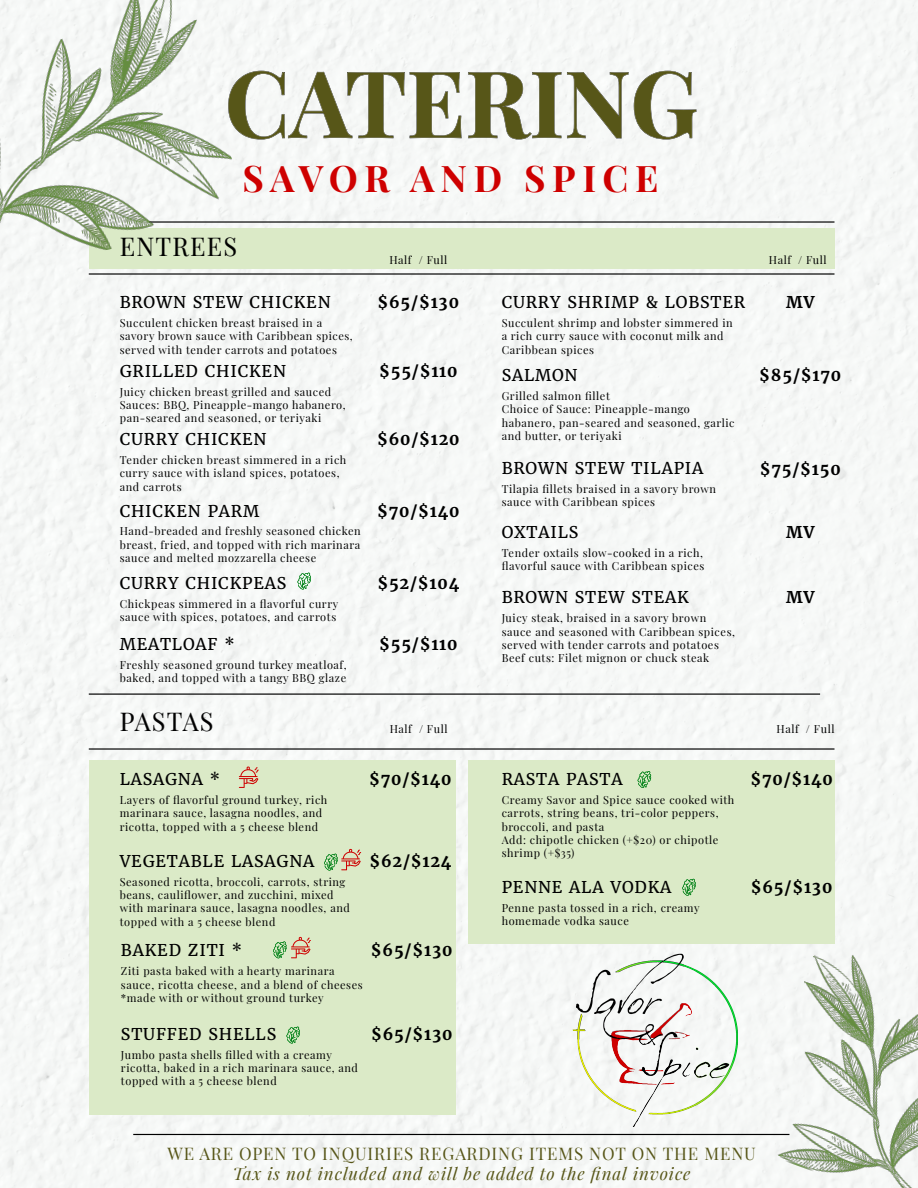
<style>
.page{position:relative;width:918px;height:1188px;background:#fff}
.page>*{position:absolute;margin:0;border:0;box-sizing:border-box;transform-origin:0 0}
.t1{font:700 92.4px "Playfair Display";color:#575618}
.t2{font:700 36.75px "Playfair Display";letter-spacing:.175em;color:#ce0000}
.t3{font:25.2px "Playfair Display";letter-spacing:.05em;color:#000}
.t4{font:italic 17.1px "Playfair Display";letter-spacing:.05em;color:#575618}
.t5{font:17.1px "Playfair Display";letter-spacing:.05em;color:#575618}
.t6{font:16.2px "Merriweather";letter-spacing:.05em;color:#000}
.t7{font:700 16.2px "Merriweather";letter-spacing:.05em;color:#000}
.t8{font:10.95px/13.2px "Playfair Display";letter-spacing:.05em;color:#000}
</style>
<div class="page">
<div style="left:1px;top:0;width:917px;height:1188px;background:#f6f8f6"></div>
<svg style="left:246px;top:71px;width:450px;height:69px"></svg>
<img style="left:744px;top:941px;width:174px;height:247px">
<hr style="left:133px;top:1134px;width:656px;height:1px;background:#000">
<hr style="left:149px;top:221px;width:686px;height:2px;background:#000">
<hr style="left:89px;top:694px;width:731px;height:1px;background:#000">
<hr style="left:89px;top:273px;width:746px;height:2px;background:#000">
<div style="left:89px;top:228px;width:367px;height:40px;background:#dbeac7"></div>
<div style="left:448px;top:228px;width:387px;height:40px;background:#dbeac7"></div>
<img style="left:0;top:0;width:246px;height:277px">
<div style="left:89px;top:760px;width:367px;height:355px;background:#dbeac7"></div>
<img style="left:567px;top:950px;width:177px;height:177px">
<hr style="left:89px;top:748px;width:746px;height:2px;background:#000">
<svg style="left:121px;top:712px;width:91px;height:19px"></svg>
<div style="left:468px;top:760px;width:367px;height:184px;background:#dbeac7"></div>
<svg style="left:297px;top:573px;width:14px;height:16px"></svg>
<svg style="left:682px;top:879px;width:14px;height:17px"></svg>
<svg style="left:286px;top:1027px;width:14px;height:16px"></svg>
<svg style="left:638px;top:771px;width:13px;height:17px"></svg>
<svg style="left:239px;top:767px;width:20px;height:21px"></svg>
<svg style="left:324px;top:849px;width:37px;height:22px"></svg>
<svg style="left:273px;top:937px;width:38px;height:21px"></svg>
<h1 class="t1" style="left:225px;top:30px;width:475px">CATERING</h1>
<h2 class="t2" style="left:243px;top:150px;width:417px">SAVOR AND SPICE</h2>
<h3 class="t3" style="left:120px;top:226px;width:119px">ENTREES</h3>
<h3 class="t6" style="left:120px;top:292px;width:212px">BROWN STEW CHICKEN</h3>
<p class="t8" style="left:120px;top:316px;width:235px">Succulent chicken breast braised in a savory brown sauce with Caribbean spices, served with tender carrots and potatoes</p>
<p class="t8" style="left:389px;top:253px;width:59px">Half / Full</p>
<p class="t8" style="left:769px;top:253px;width:59px">Half / Full</p>
<h3 class="t7" style="left:378px;top:292px;width:83px">$65/$130</h3>
<h3 class="t6" style="left:502px;top:292px;width:245px">CURRY SHRIMP &amp; LOBSTER</h3>
<p class="t8" style="left:502px;top:316px;width:233px">Succulent shrimp and lobster simmered in a rich curry sauce with coconut milk and<br>Caribbean spices</p>
<h3 class="t7" style="left:786px;top:292px;width:30px">MV</h3>
<h3 class="t6" style="left:120px;top:361px;width:168px">GRILLED CHICKEN</h3>
<h3 class="t7" style="left:379px;top:361px;width:80px">$55/$110</h3>
<p class="t8" style="left:120px;top:384px;width:228px">Juicy chicken breast grilled and sauced<br>Sauces: BBQ, Pineapple-mango habanero, pan-seared and seasoned, or teriyaki</p>
<h3 class="t6" style="left:120px;top:429px;width:148px">CURRY CHICKEN</h3>
<p class="t8" style="left:120px;top:453px;width:228px">Tender chicken breast simmered in a rich curry sauce with island spices, potatoes, and carrots</p>
<h3 class="t6" style="left:120px;top:501px;width:141px">CHICKEN PARM</h3>
<p class="t8" style="left:120px;top:524px;width:242px;text-align:justify">Hand-breaded and freshly seasoned chicken breast, fried, and topped with rich marinara sauce and melted mozzarella cheese</p>
<h3 class="t6" style="left:120px;top:573px;width:168px">CURRY CHICKPEAS</h3>
<p class="t8" style="left:120px;top:596px;width:220px">Chickpeas simmered in a flavorful curry sauce with spices, potatoes, and carrots</p>
<h3 class="t6" style="left:120px;top:634px;width:117px">MEATLOAF *</h3>
<p class="t8" style="left:120px;top:658px;width:228px">Freshly seasoned ground turkey meatloaf, baked, and topped with a tangy BBQ glaze</p>
<h3 class="t3" style="left:120px;top:702px;width:95px">PASTAS</h3>
<h3 class="t7" style="left:377px;top:429px;width:84px">$60/$120</h3>
<h3 class="t7" style="left:377px;top:501px;width:84px">$70/$140</h3>
<h3 class="t7" style="left:377px;top:572px;width:83px">$52/$104</h3>
<h3 class="t7" style="left:379px;top:634px;width:80px">$55/$110</h3>
<p class="t8" style="left:390px;top:721px;width:59px">Half / Full</p>
<h3 class="t6" style="left:120px;top:769px;width:102px">LASAGNA *</h3>
<p class="t8" style="left:120px;top:793px;width:209px">Layers of flavorful ground turkey, rich marinara sauce, lasagna noodles, and ricotta, topped with a 5 cheese blend</p>
<h3 class="t6" style="left:120px;top:851px;width:196px">VEGETABLE LASAGNA</h3>
<p class="t8" style="left:120px;top:875px;width:232px">Seasoned ricotta, broccoli, carrots, string beans, cauliflower, and zucchini, mixed with marinara sauce, lasagna noodles, and topped with a 5 cheese blend</p>
<h3 class="t6" style="left:121px;top:941px;width:123px">BAKED ZITI *</h3>
<p class="t8" style="left:121px;top:964px;width:243px">Ziti pasta baked with a hearty marinara sauce, ricotta cheese, and a blend of cheeses *made with or without ground turkey</p>
<h3 class="t7" style="left:369px;top:769px;width:84px">$70/$140</h3>
<h3 class="t7" style="left:370px;top:851px;width:84px">$62/$124</h3>
<h3 class="t7" style="left:371px;top:940px;width:83px">$65/$130</h3>
<h3 class="t6" style="left:121px;top:1024px;width:157px">STUFFED SHELLS</h3>
<p class="t8" style="left:121px;top:1047px;width:239px">Jumbo pasta shells filled with a creamy ricotta, baked in a rich marinara sauce, and topped with a 5 cheese blend</p>
<h3 class="t7" style="left:371px;top:1024px;width:83px">$65/$130</h3>
<h3 class="t6" style="left:502px;top:365px;width:77px">SALMON</h3>
<p class="t8" style="left:502px;top:389px;width:234px">Grilled salmon fillet<br>Choice of Sauce: Pineapple-mango habanero, pan-seared and seasoned, garlic and butter, or teriyaki</p>
<h3 class="t7" style="left:759px;top:365px;width:83px">$85/$170</h3>
<h3 class="t6" style="left:502px;top:458px;width:203px">BROWN STEW TILAPIA</h3>
<h3 class="t7" style="left:760px;top:458px;width:83px">$75/$150</h3>
<p class="t8" style="left:502px;top:481px;width:216px">Tilapia fillets braised in a savory brown sauce with Caribbean spices</p>
<h3 class="t6" style="left:502px;top:523px;width:78px">OXTAILS</h3>
<p class="t8" style="left:502px;top:545px;width:204px">Tender oxtails slow-cooked in a rich, flavorful sauce with Caribbean spices</p>
<h3 class="t6" style="left:502px;top:587px;width:189px">BROWN STEW STEAK</h3>
<p class="t8" style="left:502px;top:611px;width:235px">Juicy steak, braised in a savory brown sauce and seasoned with Caribbean spices, served with tender carrots and potatoes Beef cuts: Filet mignon or chuck steak</p>
<h3 class="t7" style="left:786px;top:522px;width:30px">MV</h3>
<h3 class="t7" style="left:786px;top:587px;width:30px">MV</h3>
<h3 class="t6" style="left:502px;top:769px;width:122px">RASTA PASTA</h3>
<p class="t8" style="left:502px;top:793px;width:234px">Creamy Savor and Spice sauce cooked with carrots, string beans, tri-color peppers, broccoli, and pasta<br>Add: chipotle chicken (+$20) or chipotle shrimp (+$35)</p>
<h3 class="t6" style="left:502px;top:877px;width:171px">PENNE ALA VODKA</h3>
<p class="t8" style="left:502px;top:900px;width:200px">Penne pasta tossed in a rich, creamy homemade vodka sauce</p>
<p class="t8" style="left:777px;top:721px;width:59px">Half / Full</p>
<h3 class="t7" style="left:750px;top:769px;width:84px">$70/$140</h3>
<h3 class="t7" style="left:751px;top:877px;width:83px">$65/$130</h3>
<h3 class="t5" style="left:167px;top:1140px;width:590px">WE ARE OPEN TO INQUIRIES REGARDING ITEMS NOT ON THE MENU</h3>
<h3 class="t4" style="left:233px;top:1160px;width:459px">Tax is not included and will be added to the final invoice</h3>
</div>
